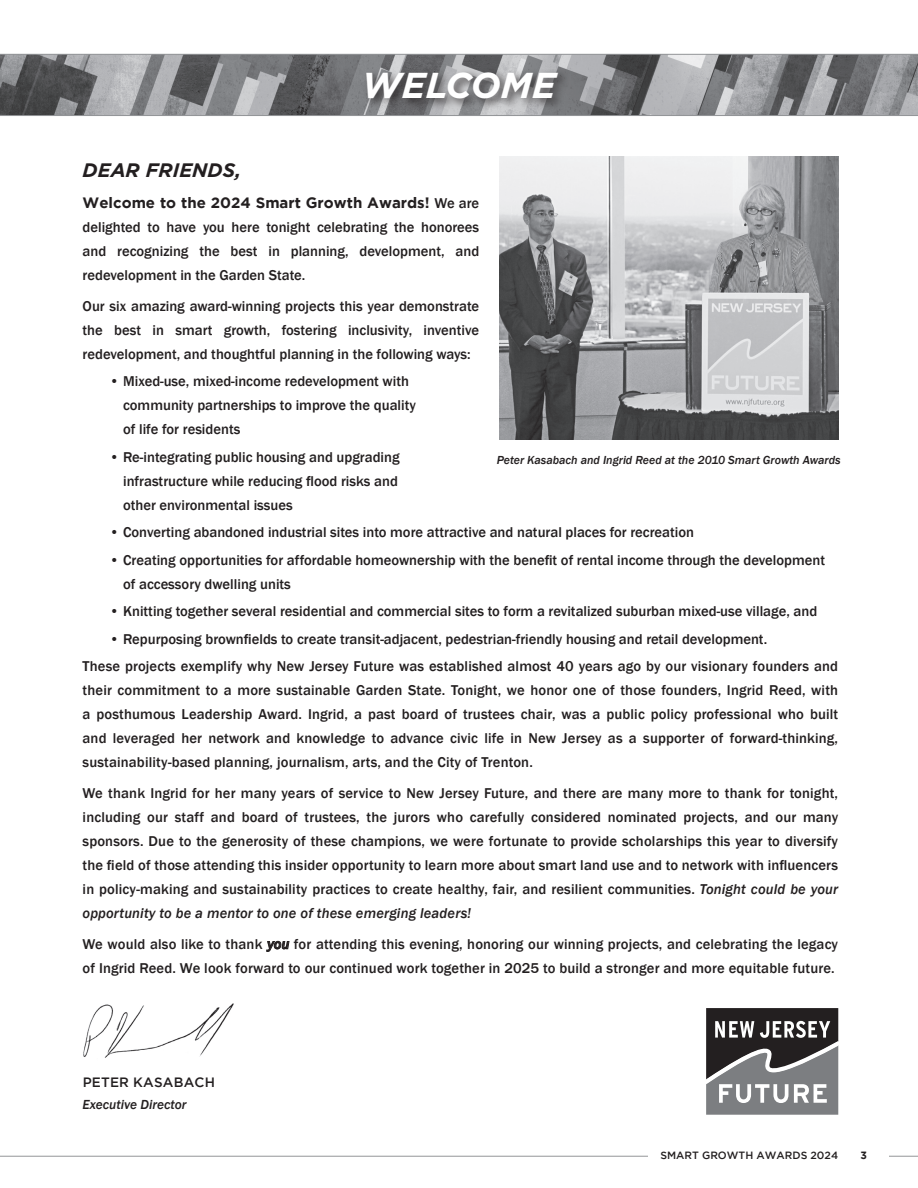
<style>
.page{position:relative;width:918px;height:1188px;background:#fff}
.page>*{position:absolute;margin:0;border:0;box-sizing:border-box;transform-origin:0 0}
.t1{font:italic 700 36px "Gotham";color:#fff}
.t2{font:italic 700 19.5px "Gotham";color:#231f20}
.t3{font:700 15px "Gotham";color:#231f20}
.t4{font:500 14.7px/24px "Franklin Gothic";color:#231f20;text-align:justify}
.t5{font:italic 500 13.5px "Franklin Gothic";color:#231f20}
.t6{font:500 13.5px "Gotham";letter-spacing:.015em;color:#231f20}
.t7{font:italic 500 12px "Franklin Gothic";color:#231f20}
.t8{font:500 10.5px "Gotham";color:#231f20}
.t9{font:700 10.5px "Gotham";color:#231f20}
.s1{font-family:"Franklin Gothic";font-weight:500;font-size:14.7px}
.s2{font-style:italic}
</style>
<div class="page">
<hr style="left:0;top:1156px;width:918px;height:1px;background:#939598">
<img style="left:0;top:55px;width:918px;height:60px">
<div style="left:363px;top:68px;width:208px;height:43px;background:#231f20;opacity:.75"></div>
<hr style="left:0;top:54px;width:918px;height:1px;background:#939598">
<hr style="left:0;top:115px;width:918px;height:1px;background:#939598">
<img style="left:500px;top:156px;width:338px;height:284px">
<svg style="left:706px;top:1008px;width:132px;height:107px;background:#6e6e6f"></svg>
<img style="left:83px;top:1003px;width:151px;height:55px">
<div style="left:855px;top:1141px;width:34px;height:32px;background:#fff"></div>
<div style="left:800px;top:1151px;width:67px;height:22px;background:#fff"></div>
<div style="left:648px;top:1151px;width:190px;height:17px;background:#fff"></div>
<h1 class="t1" style="left:362px;top:64px;width:196px">WELCOME</h1>
<h2 class="t2" style="left:83px;top:159px;width:160px">DEAR FRIENDS,</h2>
<p class="t3" style="left:83px;top:194px;width:398px">Welcome to the 2024 Smart Growth Awards! <span class="s1">We are</span></p>
<p class="t4" style="left:83px;top:215px;width:398px">delighted to have you here tonight celebrating the honorees and recognizing the best in planning, development, and redevelopment in the Garden State.</p>
<p class="t4" style="left:83px;top:294px;width:398px">Our six amazing award-winning projects this year demonstrate the best in smart growth, fostering inclusivity, inventive redevelopment, and thoughtful planning in the following ways:</p>
<p class="t4" style="left:123px;top:369px;width:294px;text-align:left;text-indent:-13px">• Mixed-use, mixed-income redevelopment with community partnerships to improve the quality of life for residents</p>
<p class="t4" style="left:123px;top:445px;width:278px;text-indent:-13px">• Re-integrating public housing and upgrading infrastructure while reducing flood risks and other environmental issues</p>
<p class="t4" style="left:110px;top:521px;width:586px">• Converting abandoned industrial sites into more attractive and natural places for recreation</p>
<p class="t4" style="left:123px;top:548px;width:703px;text-indent:-13px">• Creating opportunities for affordable homeownership with the benefit of rental income through the development of accessory dwelling units</p>
<p class="t4" style="left:110px;top:600px;width:709px">• Knitting together several residential and commercial sites to form a revitalized suburban mixed-use village, and</p>
<p class="t4" style="left:83px;top:625px;width:757px;line-height:27.5px;text-indent:27px">• Repurposing brownfields to create transit-adjacent, pedestrian-friendly housing and retail development.<br>These projects exemplify why New Jersey Future was established almost 40 years ago by our visionary founders and</p>
<p class="t4" style="left:83px;top:679px;width:757px">their commitment to a more sustainable Garden State. Tonight, we honor one of those founders, Ingrid Reed, with a posthumous Leadership Award. Ingrid, a past board of trustees chair, was a public policy professional who built and leveraged her network and knowledge to advance civic life in New Jersey as a supporter of forward-thinking, sustainability-based planning, journalism, arts, and the City of Trenton.</p>
<p class="t4" style="left:83px;top:781px;width:757px">We thank Ingrid for her many years of service to New Jersey Future, and there are many more to thank for tonight, including our staff and board of trustees, the jurors who carefully considered nominated projects, and our many sponsors. Due to the generosity of these champions, we were fortunate to provide scholarships this year to diversify the field of those attending this insider opportunity to learn more about smart land use and to network with influencers in policy-making and sustainability practices to create healthy, fair, and resilient communities. <span class="s2">Tonight could be your opportunity to be a mentor to one of these emerging leaders!</span></p>
<p class="t4" style="left:83px;top:932px;width:757px">We would also like to thank <span class="s2">you</span> for attending this evening, honoring our winning projects, and celebrating the legacy of Ingrid Reed. We look forward to our continued work together in 2025 to build a stronger and more equitable future.</p>
<p class="t7" style="left:497px;top:452px;width:345px">Peter Kasabach and Ingrid Reed at the 2010 Smart Growth Awards</p>
<p class="t6" style="left:83px;top:1074px;width:134px">PETER KASABACH</p>
<p class="t5" style="left:83px;top:1096px;width:105px">Executive Director</p>
<p class="t8" style="left:660px;top:1149px;width:179px">SMART GROWTH AWARDS 2024</p>
<p class="t9" style="left:860px;top:1149px;width:8px">3</p>
</div>
